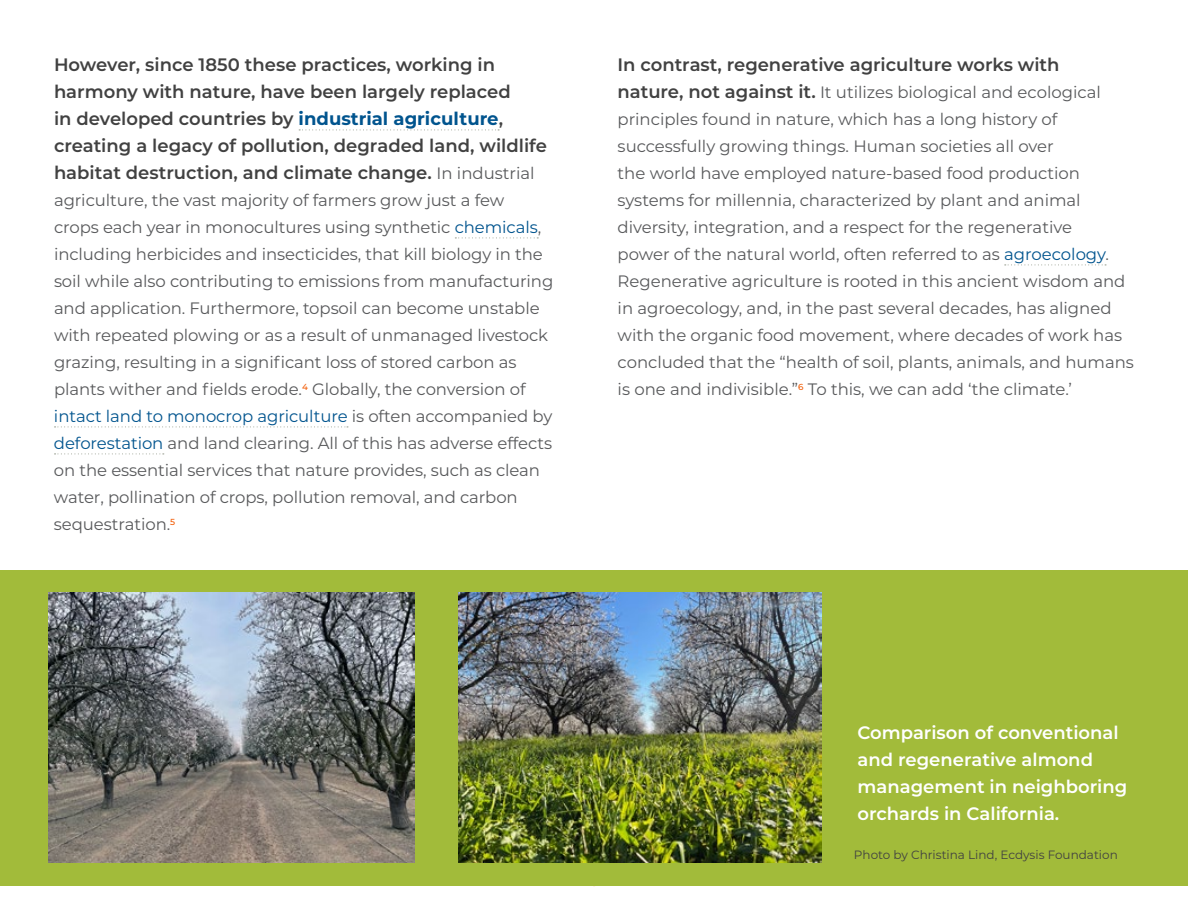
<style>
.page{position:relative;width:1188px;height:918px;background:#fff}
.page>*{position:absolute;margin:0;border:0;box-sizing:border-box;transform-origin:0 0}
.t1{font:600 18px/27px "Montserrat";color:#414141}
.t2{font:600 18px/27px "Montserrat";color:#fff}
.t3{font:16.5px/27px "Montserrat";letter-spacing:-.005em;color:#58595b}
.t4{font:12px "Montserrat";color:#414141}
.s1{font-weight:700;color:#00548e}
.s2{font-weight:400;font-size:16.5px;color:#58595b}
.s3{color:#00548e}
.s4{font-weight:600;font-size:18px;color:#414141}
</style>
<div class="page">
<div style="left:0;top:570px;width:1188px;height:316px;background:#a2bb3a"></div>
<img style="left:49px;top:592px;width:365px;height:270px">
<svg style="left:299px;top:129px;width:200px;height:1px"></svg>
<svg style="left:455px;top:237px;width:83px;height:1px"></svg>
<svg style="left:55px;top:426px;width:293px;height:1px"></svg>
<svg style="left:55px;top:453px;width:109px;height:1px"></svg>
<svg style="left:1005px;top:264px;width:101px;height:1px"></svg>
<img style="left:459px;top:592px;width:362px;height:270px">
<p class="t1" style="left:54px;top:52px;width:494px">However, since 1850 these practices, working in harmony with nature, have been largely replaced<br>in developed countries by <span class="s1">industrial agriculture</span>, creating a legacy of pollution, degraded land, wildlife habitat destruction, and climate change. <span class="s2">In industrial</span></p>
<p class="t3" style="left:54px;top:188px;width:501px">agriculture, the vast majority of farmers grow just a few crops each year in monocultures using synthetic <span class="s3">chemicals</span>, including herbicides and insecticides, that kill biology in the soil while also contributing to emissions from manufacturing and application. Furthermore, topsoil can become unstable with repeated plowing or as a result of unmanaged livestock grazing, resulting in a significant loss of stored carbon as plants wither and fields erode.<sup>4</sup> Globally, the conversion of <span class="s3">intact land to monocrop agriculture</span> is often accompanied by <span class="s3">deforestation</span> and land clearing. All of this has adverse effects on the essential services that nature provides, such as clean water, pollination of crops, pollution removal, and carbon sequestration.<sup>5</sup></p>
<p class="t1" style="left:618px;top:52px;width:443px">In contrast, regenerative agriculture works with</p>
<p class="t3" style="left:618px;top:80px;width:518px"><span class="s4">nature, not against it.</span> It utilizes biological and ecological principles found in nature, which has a long history of successfully growing things. Human societies all over<br>the world have employed nature-based food production systems for millennia, characterized by plant and animal diversity, integration, and a respect for the regenerative<br>power of the natural world, often referred to as <span class="s3">agroecology</span>.<br>Regenerative agriculture is rooted in this ancient wisdom and in agroecology, and, in the past several decades, has aligned with the organic food movement, where decades of work has concluded that the “health of soil, plants, animals, and humans is one and indivisible.”<sup>6</sup> To this, we can add ‘the climate.’</p>
<p class="t2" style="left:858px;top:720px;width:271px">Comparison of conventional and regenerative almond management in neighboring orchards in California.</p>
<p class="t4" style="left:854px;top:849px;width:265px">Photo by Christina Lind, Ecdysis Foundation</p>
</div>
